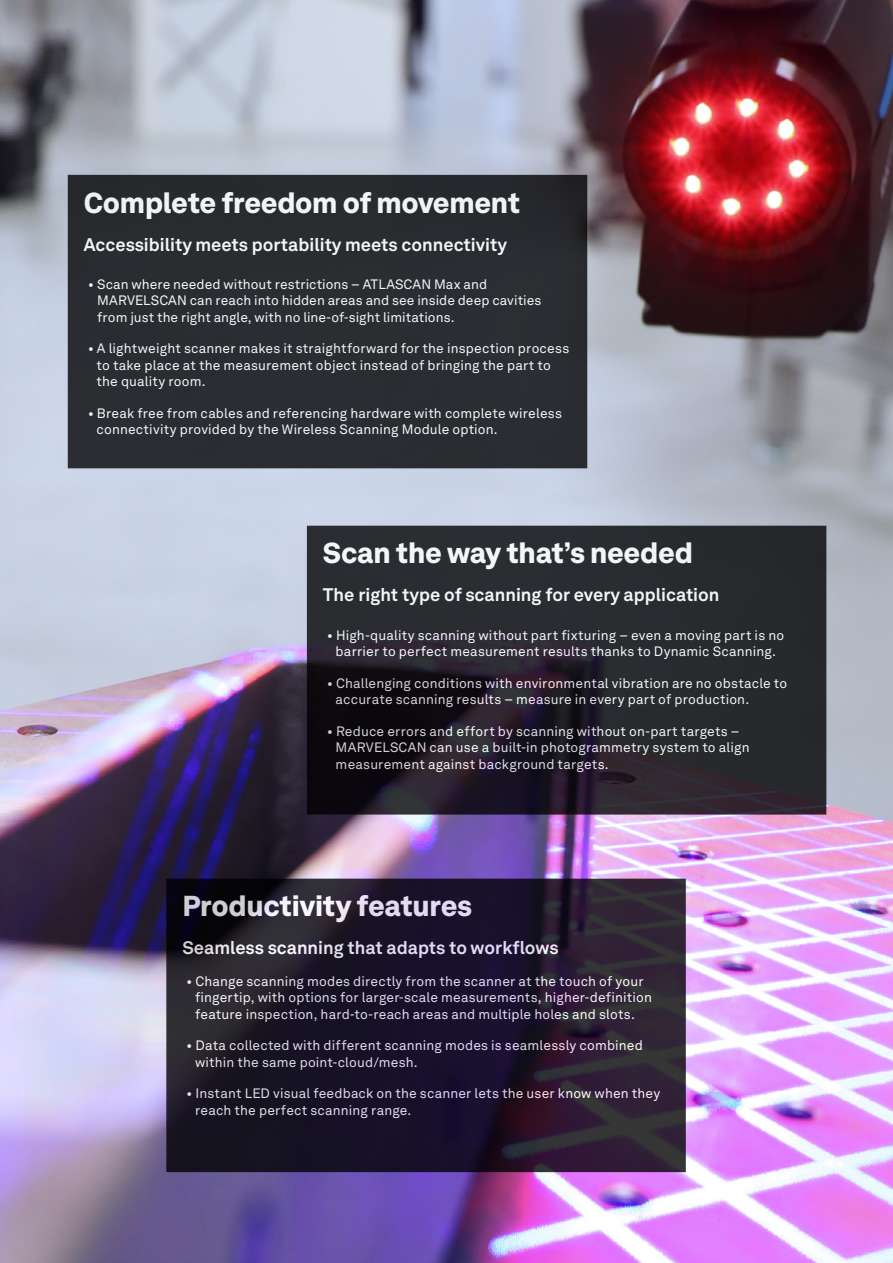
<style>
.page{position:relative;width:893px;height:1263px;background:#fff}
.page>*{position:absolute;margin:0;border:0;box-sizing:border-box;transform-origin:0 0}
.t1{font:900 28.5px "Hexagon Akkurat";letter-spacing:-.01em;color:#fff}
.t2{font:700 18px "Hexagon Akkurat";color:#fff}
.t3{font:13.5px/16.5px "Hexagon Akkurat";letter-spacing:.01em;color:#fff}
</style>
<div class="page">
<img style="left:0;top:0;width:893px;height:1263px">
<div style="left:72px;top:179px;width:511px;height:286px;background:#2a2d31"></div>
<div style="left:68px;top:175px;width:519px;height:293px;border:8px solid #000001"></div>
<svg style="left:316px;top:535px;width:501px;height:270px;background:#24232a"></svg>
<div style="left:307px;top:526px;width:519px;height:288px;border:8px solid #000001"></div>
<svg style="left:175px;top:888px;width:502px;height:275px;background:#20182a"></svg>
<div style="left:166px;top:879px;width:520px;height:293px;border:8px solid #000001"></div>
<h1 class="t1" style="left:84px;top:180px;width:438px">Complete freedom of movement</h1>
<h2 class="t2" style="left:84px;top:230px;width:425px">Accessibility meets portability meets connectivity</h2>
<p class="t3" style="left:97px;top:275px;width:446px;text-indent:-9px">• Scan where needed without restrictions – ATLASCAN Max and<br>MARVELSCAN can reach into hidden areas and see inside deep cavities from just the right angle, with no line-of-sight limitations.</p>
<p class="t3" style="left:97px;top:340px;width:474px;text-indent:-9px">• A lightweight scanner makes it straightforward for the inspection process to take place at the measurement object instead of bringing the part to the quality room.</p>
<p class="t3" style="left:97px;top:404px;width:467px;text-indent:-9px">• Break free from cables and referencing hardware with complete wireless connectivity provided by the Wireless Scanning Module option.</p>
<h1 class="t1" style="left:323px;top:531px;width:371px">Scan the way that’s needed</h1>
<h2 class="t2" style="left:323px;top:581px;width:398px">The right type of scanning for every application</h2>
<p class="t3" style="left:327px;top:626px;width:458px;text-align:center">• High-quality scanning without part fixturing – even a moving part is no barrier to perfect measurement results thanks to Dynamic Scanning.</p>
<p class="t3" style="left:336px;top:674px;width:453px;text-indent:-9px">• Challenging conditions with environmental vibration are no obstacle to accurate scanning results – measure in every part of production.</p>
<p class="t3" style="left:336px;top:722px;width:415px;text-indent:-9px">• Reduce errors and effort by scanning without on-part targets –<br>MARVELSCAN can use a built-in photogrammetry system to align measurement against background targets.</p>
<h1 class="t1" style="left:182px;top:883px;width:291px">Productivity features</h1>
<h2 class="t2" style="left:182px;top:934px;width:378px">Seamless scanning that adapts to workflows</h2>
<p class="t3" style="left:195px;top:972px;width:458px;text-indent:-9px">• Change scanning modes directly from the scanner at the touch of your fingertip, with options for larger-scale measurements, higher-definition feature inspection, hard-to-reach areas and multiple holes and slots.</p>
<p class="t3" style="left:195px;top:1037px;width:449px;text-indent:-9px">• Data collected with different scanning modes is seamlessly combined within the same point-cloud/mesh.</p>
<p class="t3" style="left:195px;top:1085px;width:467px;text-indent:-9px">• Instant LED visual feedback on the scanner lets the user know when they reach the perfect scanning range.</p>
</div>
